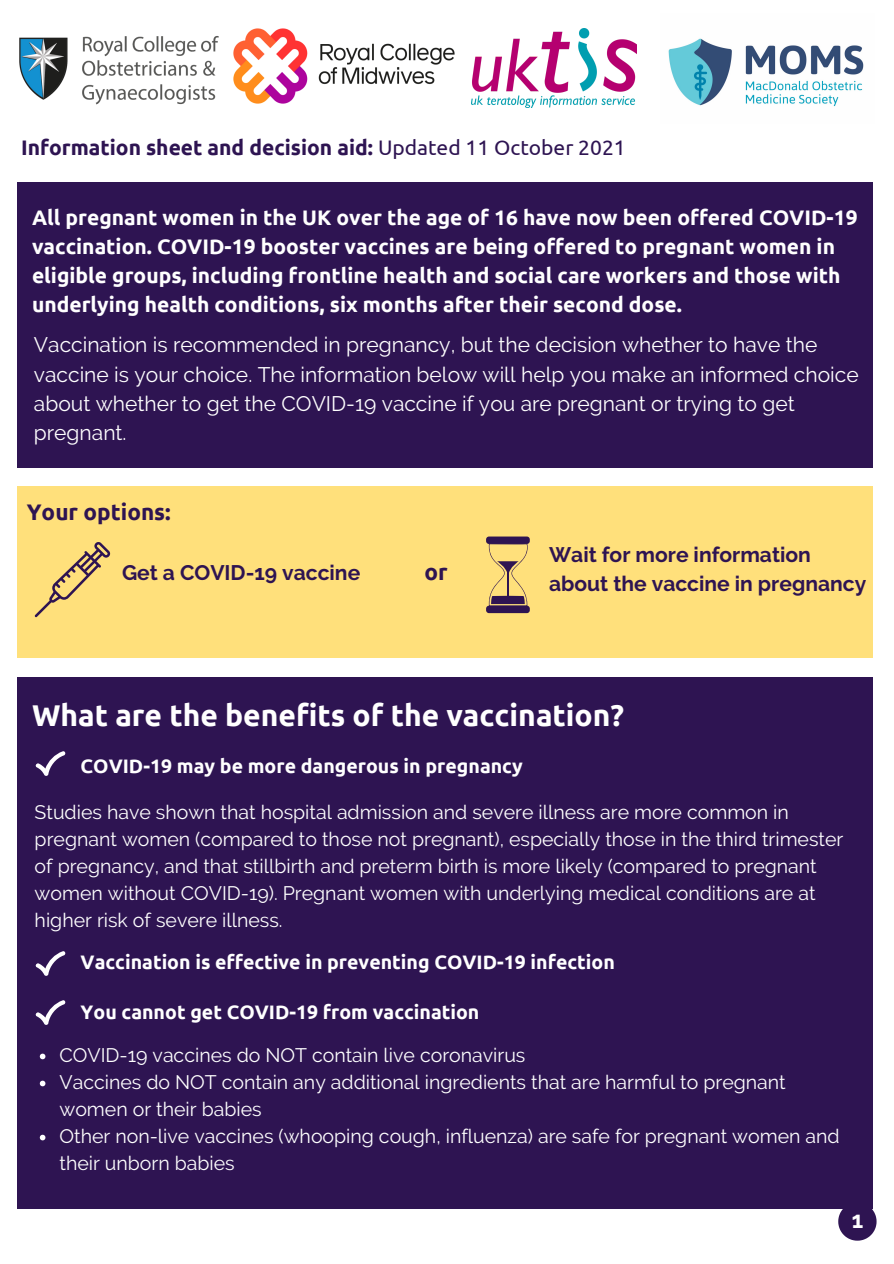
<style>
.page{position:relative;width:894px;height:1264px;background:#fff}
.page>*{position:absolute;margin:0;border:0;box-sizing:border-box;transform-origin:0 0}
.t1{font:700 30px "Ubuntu";color:#fff}
.t2{font:700 23.25px "Raleway";color:#fff}
.t3{font:700 22.5px "Ubuntu";color:#2e1452}
.t4{font:700 21px/29.2px "Ubuntu";color:#fff}
.t5{font:21px/29.2px "Raleway";color:#fff}
.t6{font:700 21px/29.2px "Raleway";color:#2e1452}
.t7{font:700 21px "Ubuntu";color:#2e1452}
.t8{font:19.5px/27px "Raleway";color:#fff}
.t9{font:700 19.5px "Ubuntu";color:#fff}
.s1{font-weight:400}
</style>
<div class="page">
<div style="left:18px;top:182px;width:854px;height:285px;background:#2e1452"></div>
<div style="left:18px;top:486px;width:854px;height:171px;background:#ffe07b"></div>
<svg style="left:35px;top:542px;width:75px;height:75px"></svg>
<div style="left:486px;top:536px;width:43px;height:8px;background:#2e1452;border-radius:3px"></div>
<div style="left:486px;top:605px;width:43px;height:8px;background:#2e1452;border-radius:3px"></div>
<svg style="left:487px;top:543px;width:42px;height:63px"></svg>
<hr style="left:507px;top:570px;width:2px;height:29px;background:#2e1452">
<img style="left:19px;top:36px;width:200px;height:69px">
<img style="left:471px;top:29px;width:165px;height:79px">
<img style="left:668px;top:38px;width:196px;height:69px">
<div style="left:18px;top:676px;width:854px;height:532px;background:#2e1452"></div>
<svg style="left:838px;top:1202px;width:38px;height:38px"></svg>
<svg style="left:35px;top:751px;width:31px;height:25px"></svg>
<svg style="left:35px;top:951px;width:31px;height:24px"></svg>
<svg style="left:35px;top:1000px;width:31px;height:24px"></svg>
<img style="left:234px;top:29px;width:220px;height:74px">
<svg style="left:40px;top:1053px;width:5px;height:6px"></svg>
<svg style="left:40px;top:1080px;width:5px;height:6px"></svg>
<svg style="left:40px;top:1134px;width:5px;height:6px"></svg>
<p class="t7" style="left:21px;top:135px;width:606px">Information sheet and decision aid: <span class="s1">Updated 11 October 2021</span></p>
<p class="t4" style="left:32px;top:202px;width:826px">All pregnant women in the UK over the age of 16 have now been offered COVID-19 vaccination. COVID-19 booster vaccines are being offered to pregnant women in eligible groups, including frontline health and social care workers and those with underlying health conditions, six months after their second dose.</p>
<p class="t5" style="left:34px;top:330px;width:826px">Vaccination is recommended in pregnancy, but the decision whether to have the vaccine is your choice. The information below will help you make an informed choice about whether to get the COVID-19 vaccine if you are pregnant or trying to get pregnant.</p>
<p class="t3" style="left:27px;top:499px;width:145px">Your options:</p>
<p class="t6" style="left:122px;top:557px;width:240px">Get a COVID-19 vaccine</p>
<p class="t3" style="left:424px;top:559px;width:25px">or</p>
<p class="t6" style="left:549px;top:539px;width:318px">Wait for more information about the vaccine in pregnancy</p>
<p class="t1" style="left:32px;top:698px;width:593px">What are the benefits of the vaccination?</p>
<p class="t9" style="left:81px;top:755px;width:443px">COVID-19 may be more dangerous in pregnancy</p>
<p class="t8" style="left:35px;top:798px;width:810px">Studies have shown that hospital admission and severe illness are more common in pregnant women (compared to those not pregnant), especially those in the third trimester of pregnancy, and that stillbirth and preterm birth is more likely (compared to pregnant women without COVID-19). Pregnant women with underlying medical conditions are at higher risk of severe illness.</p>
<p class="t9" style="left:81px;top:951px;width:535px">Vaccination is effective in preventing COVID-19 infection</p>
<p class="t9" style="left:81px;top:1001px;width:400px">You cannot get COVID-19 from vaccination</p>
<p class="t8" style="left:59px;top:1041px;width:467px">COVID-19 vaccines do NOT contain live coronavirus</p>
<p class="t8" style="left:59px;top:1068px;width:727px">Vaccines do NOT contain any additional ingredients that are harmful to pregnant women or their babies</p>
<p class="t8" style="left:59px;top:1122px;width:781px">Other non-live vaccines (whooping cough, influenza) are safe for pregnant women and their unborn babies</p>
<p class="t2" style="left:851px;top:1206px;width:13px">1</p>
</div>
